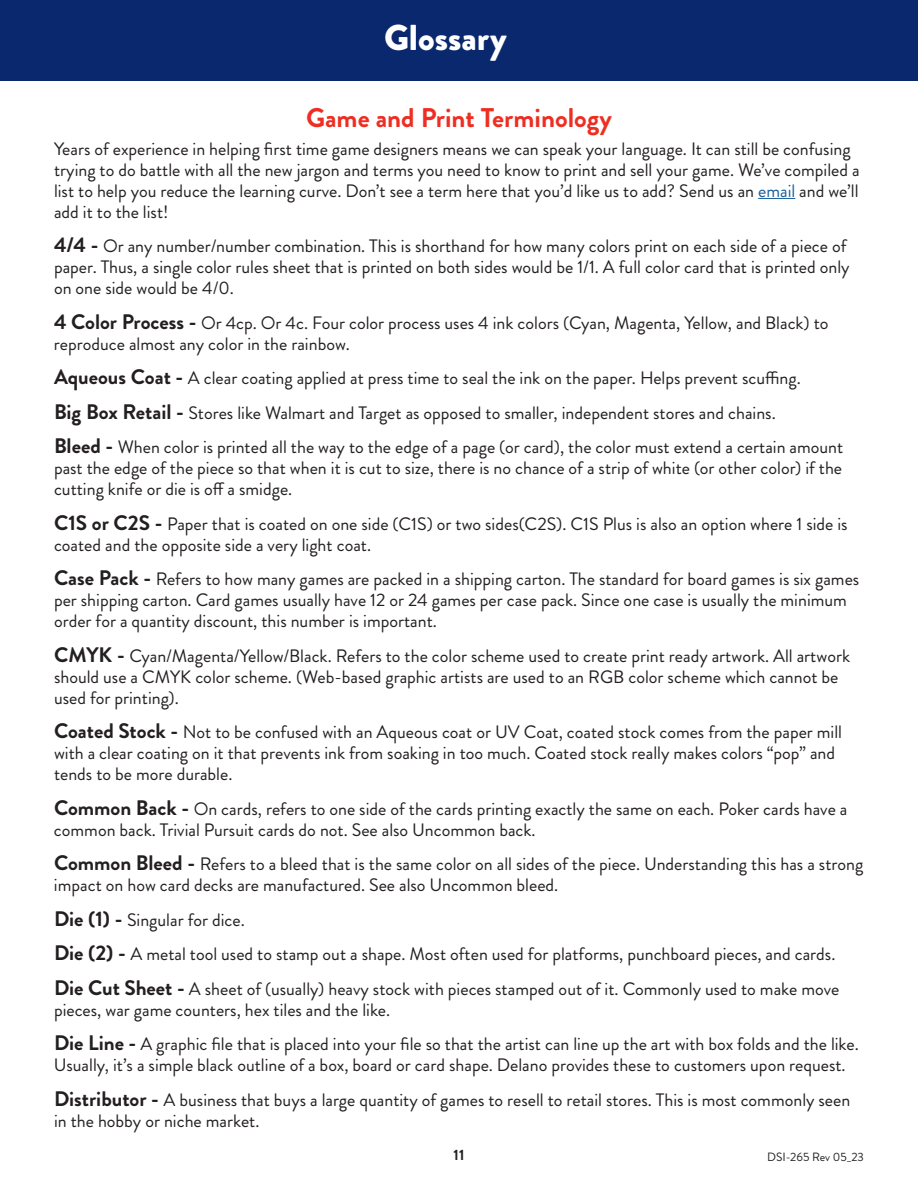
<style>
.page{position:relative;width:918px;height:1188px;background:#fff}
.page>*{position:absolute;margin:0;border:0;box-sizing:border-box;transform-origin:0 0}
.t1{font:900 36px "Brandon Grotesque";color:#fff}
.t2{font:700 27px "Brandon Grotesque";color:#ee2e22}
.t3{font:18px/21px "Brandon Grotesque";color:#231f20}
.t4{font:700 15px "Brandon Grotesque";color:#231f20}
.t5{font:12px "Brandon Grotesque";color:#231f20}
.s1{color:#175d9e}
.s2{font-weight:700;font-size:21px}
</style>
<div class="page">
<div style="left:0;top:0;width:918px;height:81px;background:#09286d"></div>
<hr style="left:758px;top:198px;width:37px;height:1px;background:#175d9e">
<h1 class="t1" style="left:384px;top:12px;width:124px">Glossary</h1>
<h2 class="t2" style="left:306px;top:99px;width:307px">Game and Print Terminology</h2>
<p class="t3" style="left:54px;top:138px;width:807px">Years of experience in helping first time game designers means we can speak your language. It can still be confusing trying to do battle with all the new jargon and terms you need to know to print and sell your game. We’ve compiled a list to help you reduce the learning curve. Don’t see a term here that you’d like us to add? Send us an <span class="s1">email</span> and we’ll add it to the list!</p>
<p class="t3" style="left:54px;top:236px;width:797px"><span class="s2">4/4 -</span> Or any number/number combination. This is shorthand for how many colors print on each side of a piece of paper. Thus, a single color rules sheet that is printed on both sides would be 1/1. A full color card that is printed only on one side would be 4/0.</p>
<p class="t3" style="left:54px;top:312px;width:776px"><span class="s2">4 Color Process -</span> Or 4cp. Or 4c. Four color process uses 4 ink colors (Cyan, Magenta, Yellow, and Black) to reproduce almost any color in the rainbow.</p>
<p class="t3" style="left:54px;top:361px;width:791px;line-height:34.5px"><span class="s2">Aqueous Coat -</span> A clear coating applied at press time to seal the ink on the paper. Helps prevent scuffing.<br><span class="s2">Big Box Retail -</span> Stores like Walmart and Target as opposed to smaller, independent stores and chains.<br><span class="s2">Bleed -</span> When color is printed all the way to the edge of a page (or card), the color must extend a certain amount</p>
<p class="t3" style="left:54px;top:458px;width:790px">past the edge of the piece so that when it is cut to size, there is no chance of a strip of white (or other color) if the cutting knife or die is off a smidge.</p>
<p class="t3" style="left:54px;top:513px;width:795px"><span class="s2">C1S or C2S -</span> Paper that is coated on one side (C1S) or two sides(C2S). C1S Plus is also an option where 1 side is coated and the opposite side a very light coat.</p>
<p class="t3" style="left:54px;top:569px;width:807px"><span class="s2">Case Pack -</span> Refers to how many games are packed in a shipping carton. The standard for board games is six games per shipping carton. Card games usually have 12 or 24 games per case pack. Since one case is usually the minimum order for a quantity discount, this number is important.</p>
<p class="t3" style="left:54px;top:645px;width:798px"><span class="s2">CMYK -</span> Cyan/Magenta/Yellow/Black. Refers to the color scheme used to create print ready artwork. All artwork should use a CMYK color scheme. (Web-based graphic artists are used to an RGB color scheme which cannot be used for printing).</p>
<p class="t3" style="left:54px;top:722px;width:790px"><span class="s2">Coated Stock -</span> Not to be confused with an Aqueous coat or UV Coat, coated stock comes from the paper mill with a clear coating on it that prevents ink from soaking in too much. Coated stock really makes colors “pop” and tends to be more durable.</p>
<p class="t3" style="left:54px;top:798px;width:795px"><span class="s2">Common Back -</span> On cards, refers to one side of the cards printing exactly the same on each. Poker cards have a common back. Trivial Pursuit cards do not. See also Uncommon back.</p>
<p class="t3" style="left:54px;top:854px;width:811px"><span class="s2">Common Bleed -</span> Refers to a bleed that is the same color on all sides of the piece. Understanding this has a strong impact on how card decks are manufactured. See also Uncommon bleed.</p>
<p class="t3" style="left:54px;top:902px;width:787px;line-height:34.5px"><span class="s2">Die (1) -</span> Singular for dice.<br><span class="s2">Die (2) -</span> A metal tool used to stamp out a shape. Most often used for platforms, punchboard pieces, and cards.<br><span class="s2">Die Cut Sheet -</span> A sheet of (usually) heavy stock with pieces stamped out of it. Commonly used to make move</p>
<p class="t3" style="left:54px;top:992px;width:806px;line-height:34.5px">pieces, war game counters, hex tiles and the like.<br><span class="s2">Die Line -</span> A graphic file that is placed into your file so that the artist can line up the art with box folds and the like.</p>
<p class="t3" style="left:54px;top:1048px;width:798px;line-height:34.5px">Usually, it’s a simple black outline of a box, board or card shape. Delano provides these to customers upon request.<br><span class="s2">Distributor -</span> A business that buys a large quantity of games to resell to retail stores. This is most commonly seen</p>
<p class="t3" style="left:54px;top:1110px;width:207px">in the hobby or niche market.</p>
<p class="t4" style="left:454px;top:1144px;width:12px">11</p>
<p class="t5" style="left:767px;top:1149px;width:98px">DSI-265 Rev 05_23</p>
</div>
